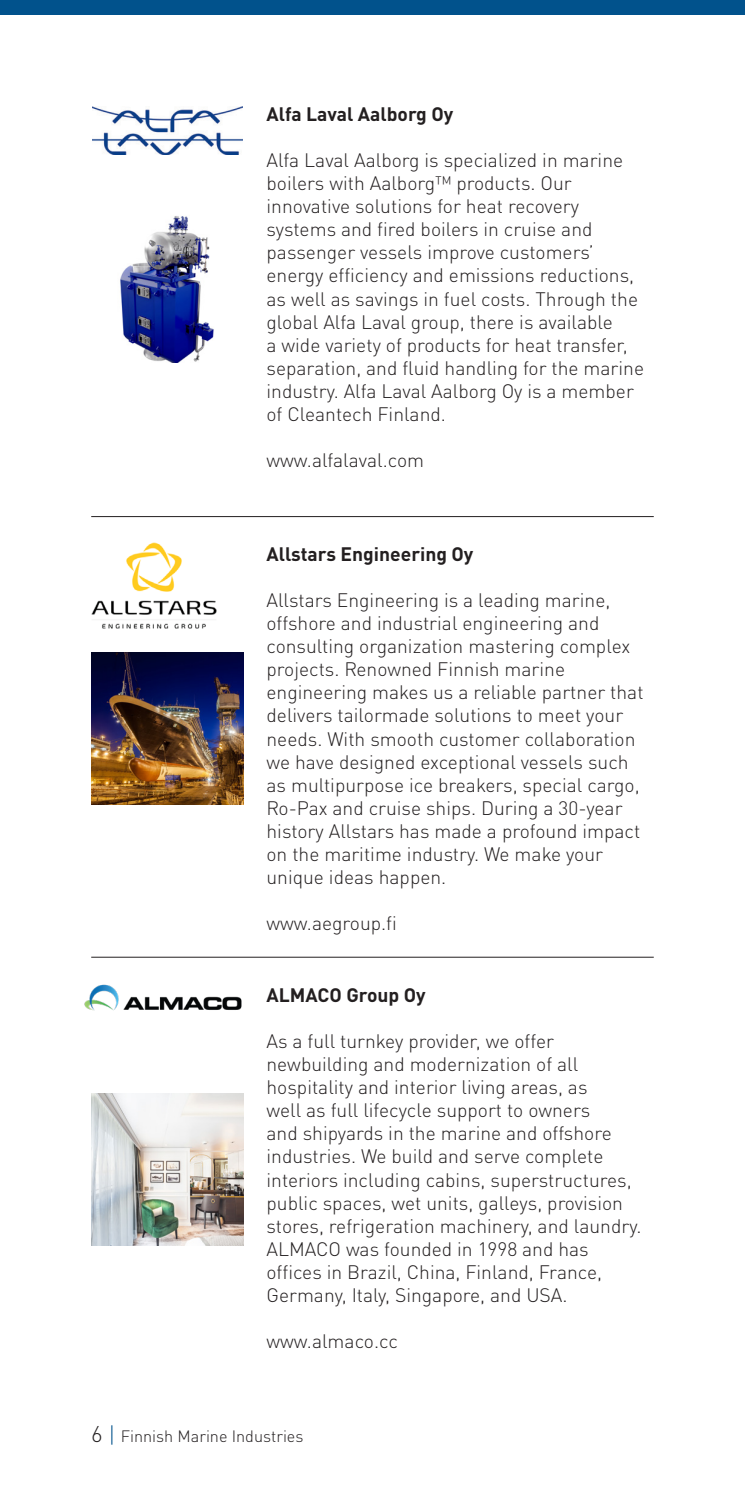
<style>
.page{position:relative;width:745px;height:1489px;background:#fff}
.page>*{position:absolute;margin:0;border:0;box-sizing:border-box;transform-origin:0 0}
.Leipis_7_7_pt{font:300 19.25px/23px "DIN Pro";color:#231f20}
.Yritysotsikko{font:700 19.25px "DIN Pro";color:#231f20}
.t1{font:300 16.25px "DIN Pro";color:#231f20}
.s1{font-size:22.5px}
.s2{font-size:22.5px;color:#01528c}
</style>
<div class="page">
<div style="left:0;top:0;width:744px;height:15px;background:#01528c"></div>
<hr style="left:91px;top:516px;width:562px;height:1px;background:#231f20">
<hr style="left:91px;top:956px;width:562px;height:1px;background:#231f20">
<img style="left:120px;top:216px;width:94px;height:147px">
<img style="left:91px;top:652px;width:152px;height:152px">
<img style="left:91px;top:1093px;width:152px;height:151px">
<img style="left:91px;top:542px;width:126px;height:87px">
<img style="left:84px;top:956px;width:176px;height:55px">
<img style="left:92px;top:107px;width:150px;height:48px">
<p class="Yritysotsikko" style="left:266px;top:99px;width:188px">Alfa Laval Aalborg Oy</p>
<p class="Leipis_7_7_pt" style="left:266px;top:147px;width:379px">Alfa Laval Aalborg is specialized in marine boilers with Aalborg™ products. Our innovative solutions for heat recovery systems and fired boilers in cruise and passenger vessels improve customers’ energy efficiency and emissions reductions, as well as savings in fuel costs. Through the global Alfa Laval group, there is available<br>a wide variety of products for heat transfer, separation, and fluid handling for the marine industry. Alfa Laval Aalborg Oy is a member of Cleantech Finland.</p>
<p class="Leipis_7_7_pt" style="left:266px;top:447px;width:159px">www.alfalaval.com</p>
<p class="Yritysotsikko" style="left:266px;top:538px;width:208px">Allstars Engineering Oy</p>
<p class="Leipis_7_7_pt" style="left:266px;top:587px;width:378px">Allstars Engineering is a leading marine, offshore and industrial engineering and consulting organization mastering complex projects. Renowned Finnish marine engineering makes us a reliable partner that delivers tailormade solutions to meet your needs. With smooth customer collaboration we have designed exceptional vessels such as multipurpose ice breakers, special cargo, Ro-Pax and cruise ships. During a 30-year history Allstars has made a profound impact on the maritime industry. We make your unique ideas happen.</p>
<p class="Leipis_7_7_pt" style="left:266px;top:910px;width:132px">www.aegroup.fi</p>
<p class="Yritysotsikko" style="left:266px;top:979px;width:161px">ALMACO Group Oy</p>
<p class="Leipis_7_7_pt" style="left:266px;top:1028px;width:376px">As a full turnkey provider, we offer newbuilding and modernization of all hospitality and interior living areas, as<br>well as full lifecycle support to owners<br>and shipyards in the marine and offshore industries. We build and serve complete interiors including cabins, superstructures, public spaces, wet units, galleys, provision stores, refrigeration machinery, and laundry.<br>ALMACO was founded in 1998 and has offices in Brazil, China, Finland, France, Germany, Italy, Singapore, and USA.</p>
<p class="Leipis_7_7_pt" style="left:266px;top:1328px;width:133px">www.almaco.cc</p>
<p class="t1" style="left:91px;top:1423px;width:214px"><span class="s1">6</span> <span class="s2">|</span> Finnish Marine Industries</p>
</div>
